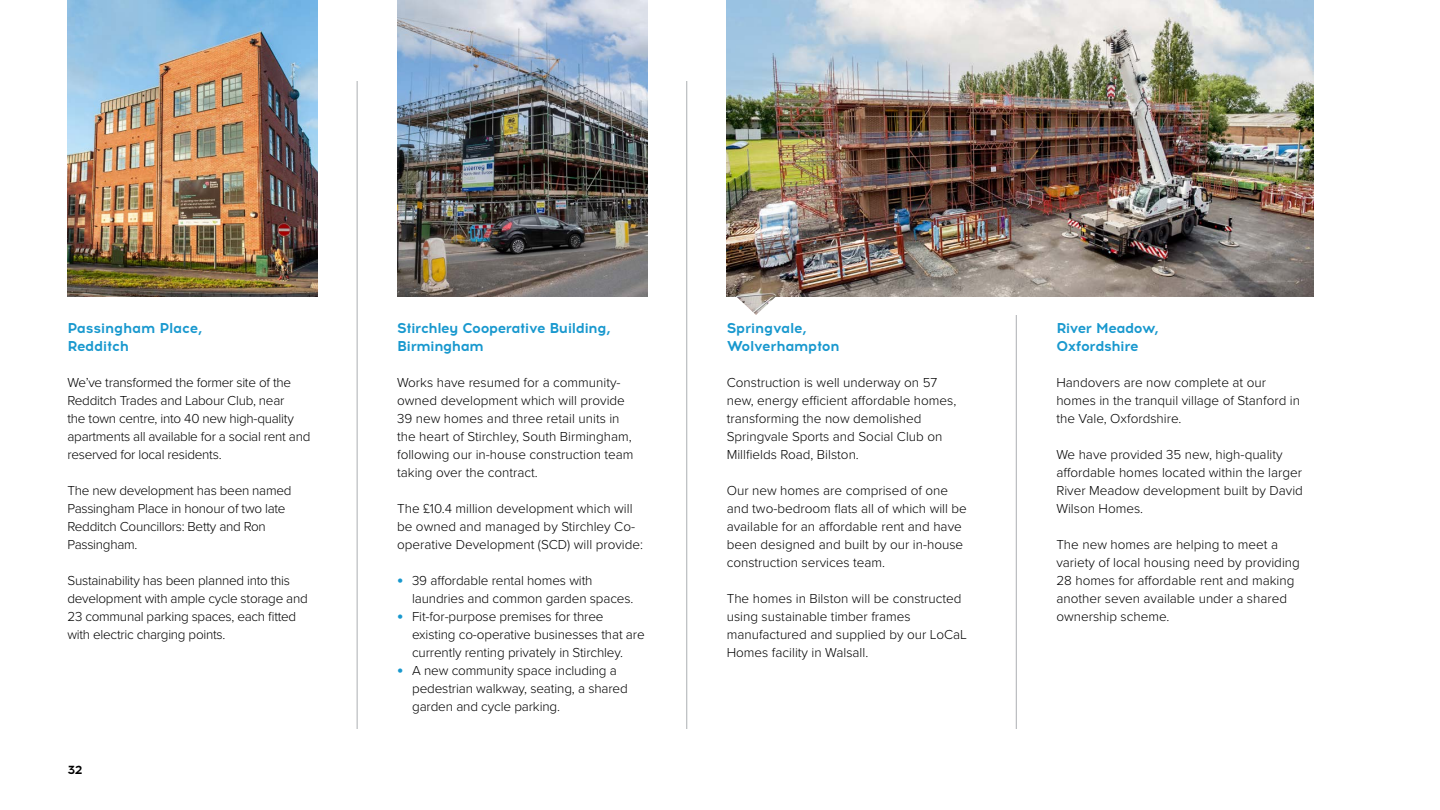
<style>
.page{position:relative;width:1440px;height:810px;background:#fff}
.page>*{position:absolute;margin:0;border:0;box-sizing:border-box;transform-origin:0 0}
.t1{font:700 14.25px/18px "Acrom";letter-spacing:-.03em;color:#1898ce}
.t2{font:300 13.5px/18px "Proxima Nova";color:#000}
.t3{font:300 13.5px/18px "Proxima Nova";letter-spacing:-.02em;color:#000}
.t4{font:700 12px "Acrom";color:#000}
.s1{font-family:"Servus Slab";font-weight:700;color:#1898ce}
</style>
<div class="page">
<img style="left:397px;top:0;width:250px;height:297px">
<img style="left:68px;top:0;width:250px;height:297px">
<img style="left:727px;top:0;width:586px;height:297px">
<hr style="left:357px;top:81px;width:1px;height:648px;background:#acafb2">
<hr style="left:686px;top:81px;width:1px;height:648px;background:#acafb2">
<hr style="left:1016px;top:315px;width:1px;height:414px;background:#acafb2">
<img style="left:733px;top:293px;width:46px;height:22px">
<p class="t1" style="left:68px;top:319px;width:136px">Passingham Place,<br>Redditch</p>
<p class="t3" style="left:68px;top:373px;width:244px">We’ve transformed the former site of the Redditch Trades and Labour Club, near<br>the town centre, into 40 new high-quality apartments all available for a social rent and reserved for local residents.</p>
<p class="t3" style="left:68px;top:481px;width:226px">The new development has been named<br>Passingham Place in honour of two late<br>Redditch Councillors: Betty and Ron<br>Passingham.</p>
<p class="t3" style="left:68px;top:571px;width:242px">Sustainability has been planned into this development with ample cycle storage and 23 communal parking spaces, each fitted with electric charging points.</p>
<p class="t4" style="left:67px;top:761px;width:17px">32</p>
<p class="t1" style="left:397px;top:319px;width:215px">Stirchley Cooperative Building,<br>Birmingham</p>
<p class="t2" style="left:397px;top:373px;width:238px">Works have resumed for a community&shy;owned development which will provide 39 new homes and three retail units in the heart of Stirchley, South Birmingham, following our in-house construction team taking over the contract.</p>
<p class="t2" style="left:397px;top:499px;width:247px">The £10.4 million development which will be owned and managed by Stirchley Co&shy;operative Development (SCD) will provide:</p>
<p class="t2" style="left:412px;top:571px;width:223px;text-indent:-15px"><span class="s1">•</span> 39 affordable rental homes with laundries and common garden spaces.</p>
<p class="t2" style="left:412px;top:607px;width:234px;text-indent:-15px"><span class="s1">•</span> Fit-for-purpose premises for three existing co-operative businesses that are currently renting privately in Stirchley.</p>
<p class="t2" style="left:412px;top:661px;width:217px;text-indent:-15px"><span class="s1">•</span> A new community space including a pedestrian walkway, seating, a shared garden and cycle parking.</p>
<p class="t1" style="left:727px;top:319px;width:115px">Springvale,<br>Wolverhampton</p>
<p class="t2" style="left:727px;top:373px;width:231px">Construction is well underway on 57 new, energy efficient affordable homes, transforming the now demolished Springvale Sports and Social Club on Millfields Road, Bilston.</p>
<p class="t2" style="left:727px;top:481px;width:242px">Our new homes are comprised of one and two-bedroom flats all of which will be available for an affordable rent and have been designed and built by our in-house construction services team.</p>
<p class="t2" style="left:727px;top:589px;width:242px">The homes in Bilston will be constructed using sustainable timber frames manufactured and supplied by our LoCaL Homes facility in Walsall.</p>
<p class="t1" style="left:1056px;top:319px;width:104px">River Meadow,<br>Oxfordshire</p>
<p class="t2" style="left:1056px;top:373px;width:245px">Handovers are now complete at our homes in the tranquil village of Stanford in the Vale, Oxfordshire.</p>
<p class="t2" style="left:1056px;top:445px;width:248px">We have provided 35 new, high-quality affordable homes located within the larger River Meadow development built by David Wilson Homes.</p>
<p class="t2" style="left:1056px;top:535px;width:245px">The new homes are helping to meet a variety of local housing need by providing 28 homes for affordable rent and making another seven available under a shared ownership scheme.</p>
</div>
